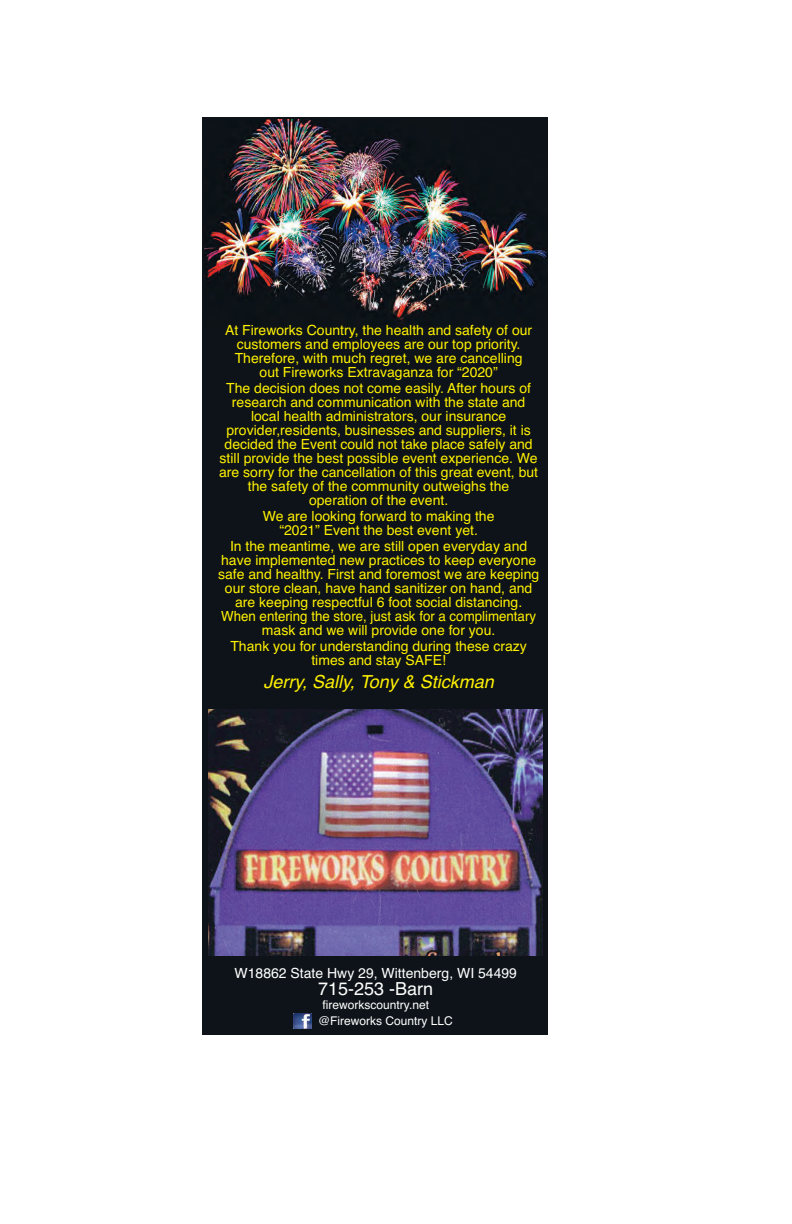
<style>
.page{position:relative;width:792px;height:1224px;background:#fff}
.page>*{position:absolute;margin:0;border:0;box-sizing:border-box;transform-origin:0 0}
.t1{font:italic 18px "Helvetica";color:#fff101}
.t2{font:18px "Helvetica";color:#fff}
.t3{font:14px/14px "Helvetica";color:#fff101;text-align:center}
.t4{font:14px "Helvetica";color:#fff}
.t5{font:12px/16px "Helvetica";color:#fff}
</style>
<div class="page">
<div style="left:202px;top:117px;width:346px;height:918px;background:#0d1318"></div>
<img style="left:209px;top:710px;width:333px;height:246px">
<img style="left:293px;top:1013px;width:18px;height:15px">
<img style="left:205px;top:119px;width:342px;height:205px">
<p class="t3" style="left:225px;top:323px;width:309px">At Fireworks Country, the health and safety of our customers and employees are our top priority.<br>Therefore, with much regret, we are cancelling out Fireworks Extravaganza for “2020”</p>
<p class="t3" style="left:219px;top:381px;width:321px">The decision does not come easily. After hours of research and communication with the state and local health administrators, our insurance provider,residents, businesses and suppliers, it is decided the Event could not take place safely and still provide the best possible event experience. We are sorry for the cancellation of this great event, but the safety of the community outweighs the operation of the event.</p>
<p class="t3" style="left:263px;top:509px;width:233px">We are looking forward to making the “2021” Event the best event yet.</p>
<p class="t3" style="left:218px;top:539px;width:323px">In the meantime, we are still open everyday and have implemented new practices to keep everyone safe and healthy. First and foremost we are keeping our store clean, have hand sanitizer on hand, and are keeping respectful 6 foot social distancing.<br>When entering the store, just ask for a complimentary mask and we will provide one for you.</p>
<p class="t3" style="left:230px;top:639px;width:298px">Thank you for understanding during these crazy times and stay SAFE!</p>
<p class="t1" style="left:264px;top:671px;width:232px">Jerry, Sally, Tony &amp; Stickman</p>
<p class="t4" style="left:235px;top:965px;width:284px">W18862 State Hwy 29, Wittenberg, WI 54499</p>
<p class="t2" style="left:318px;top:979px;width:117px">715-253 -Barn</p>
<p class="t5" style="left:318px;top:997px;width:136px;text-indent:4px">fireworkscountry.net @Fireworks Country LLC</p>
</div>
